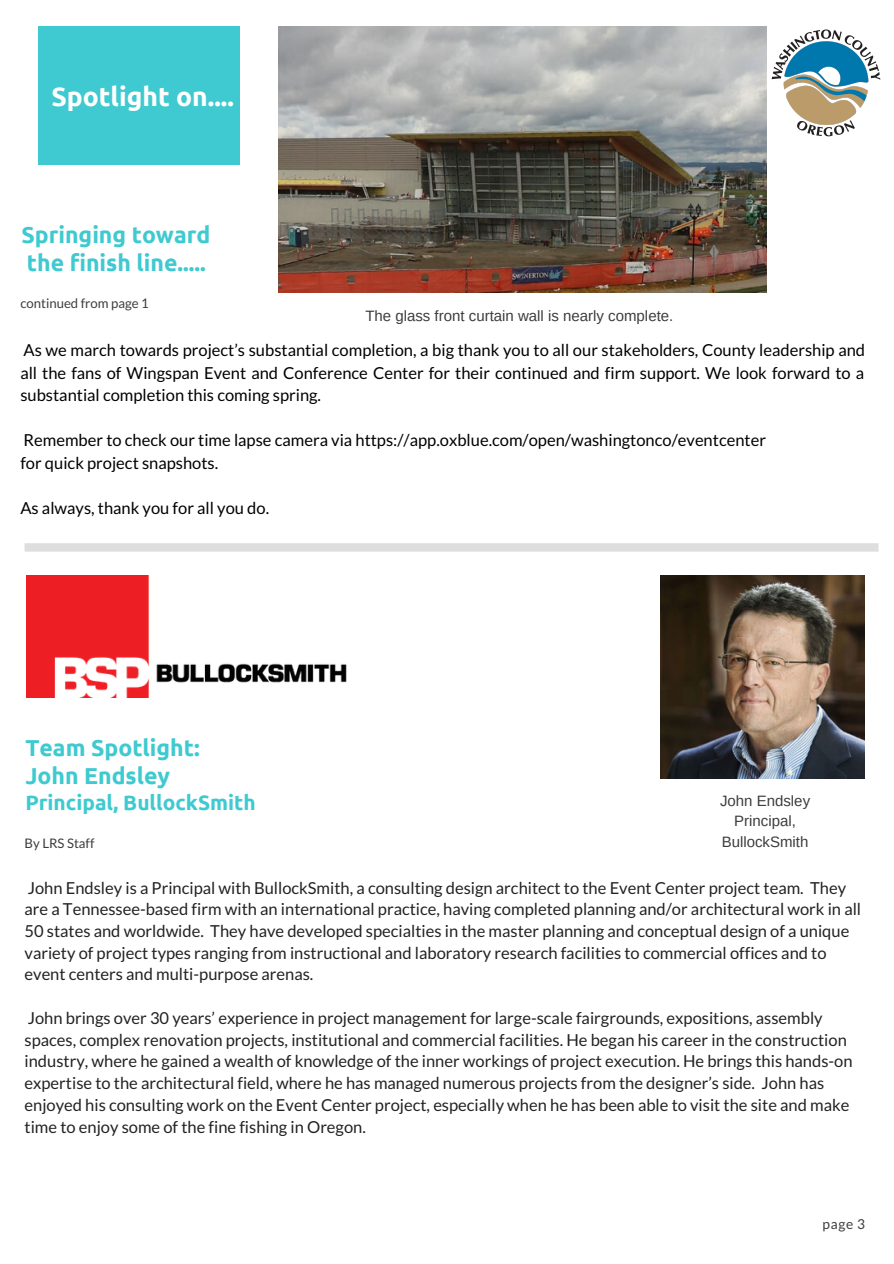
<style>
.page{position:relative;width:894px;height:1264px;background:#fff}
.page>*{position:absolute;margin:0;border:0;box-sizing:border-box;transform-origin:0 0}
.t1{font:700 26.55px "Ubuntu";color:#fff}
.t2{font:700 23.1px/27.9px "Ubuntu";color:#3ecad0}
.t3{font:700 20.85px "Ubuntu";color:#3ecad0}
.t4{font:16.5px/21.8px "Lato";color:#222}
.t5{font:16.5px/22.5px "Lato";color:#000;text-align:justify}
.t6{font:15px/20.2px "Arimo";color:#3d3d3d;text-align:center}
.t7{font:13.65px "Lato";color:#3d3d3d}
.t8{font:13.2px "Lato";color:#3d3d3d}
</style>
<div class="page">
<div style="left:38px;top:26px;width:202px;height:139px;background:#3ecad0"></div>
<div style="left:25px;top:543px;width:853px;height:8px;background:#dedede"></div>
<img style="left:771px;top:29px;width:109px;height:108px">
<img style="left:278px;top:26px;width:488px;height:266px">
<img style="left:26px;top:575px;width:321px;height:123px">
<img style="left:660px;top:575px;width:204px;height:204px">
<h1 class="t1" style="left:51px;top:81px;width:184px">Spotlight on....</h1>
<h2 class="t2" style="left:21px;top:220px;width:190px">Springing toward the finish line.....</h2>
<p class="t8" style="left:20px;top:295px;width:130px">continued from page 1</p>
<p class="t6" style="left:365px;top:305px;width:309px">The glass front curtain wall is nearly complete.</p>
<p class="t5" style="left:20px;top:338px;width:846px">As we march towards project’s substantial completion, a big thank you to all our stakeholders, County leadership and all the fans of Wingspan Event and Conference Center for their continued and firm support. We look forward to a substantial completion this coming spring.</p>
<p class="t5" style="left:20px;top:428px;width:747px">Remember to check our time lapse camera via https://app.oxblue.com/open/washingtonco/eventcenter for quick project snapshots.</p>
<p class="t5" style="left:20px;top:496px;width:250px">As always, thank you for all you do.</p>
<h2 class="t2" style="left:25px;top:733px;width:176px">Team Spotlight:<br>John Endsley</h2>
<p class="t3" style="left:25px;top:790px;width:232px">Principal, BullockSmith</p>
<p class="t8" style="left:25px;top:834px;width:71px">By LRS Staff</p>
<p class="t4" style="left:25px;top:876px;width:837px">John Endsley is a Principal with BullockSmith, a consulting design architect to the Event Center project team. They are a Tennessee-based firm with an international practice, having completed planning and/or architectural work in all 50 states and worldwide. They have developed specialties in the master planning and conceptual design of a unique variety of project types ranging from instructional and laboratory research facilities to commercial offices and to event centers and multi-purpose arenas.</p>
<p class="t4" style="left:25px;top:1006px;width:829px">John brings over 30 years’ experience in project management for large-scale fairgrounds, expositions, assembly spaces, complex renovation projects, institutional and commercial facilities. He began his career in the construction industry, where he gained a wealth of knowledge of the inner workings of project execution. He brings this hands-on expertise to the architectural field, where he has managed numerous projects from the designer’s side. John has enjoyed his consulting work on the Event Center project, especially when he has been able to visit the site and make time to enjoy some of the fine fishing in Oregon.</p>
<p class="t6" style="left:719px;top:790px;width:92px">John Endsley<br>Principal,<br>BullockSmith</p>
<p class="t7" style="left:822px;top:1215px;width:44px">page 3</p>
</div>
